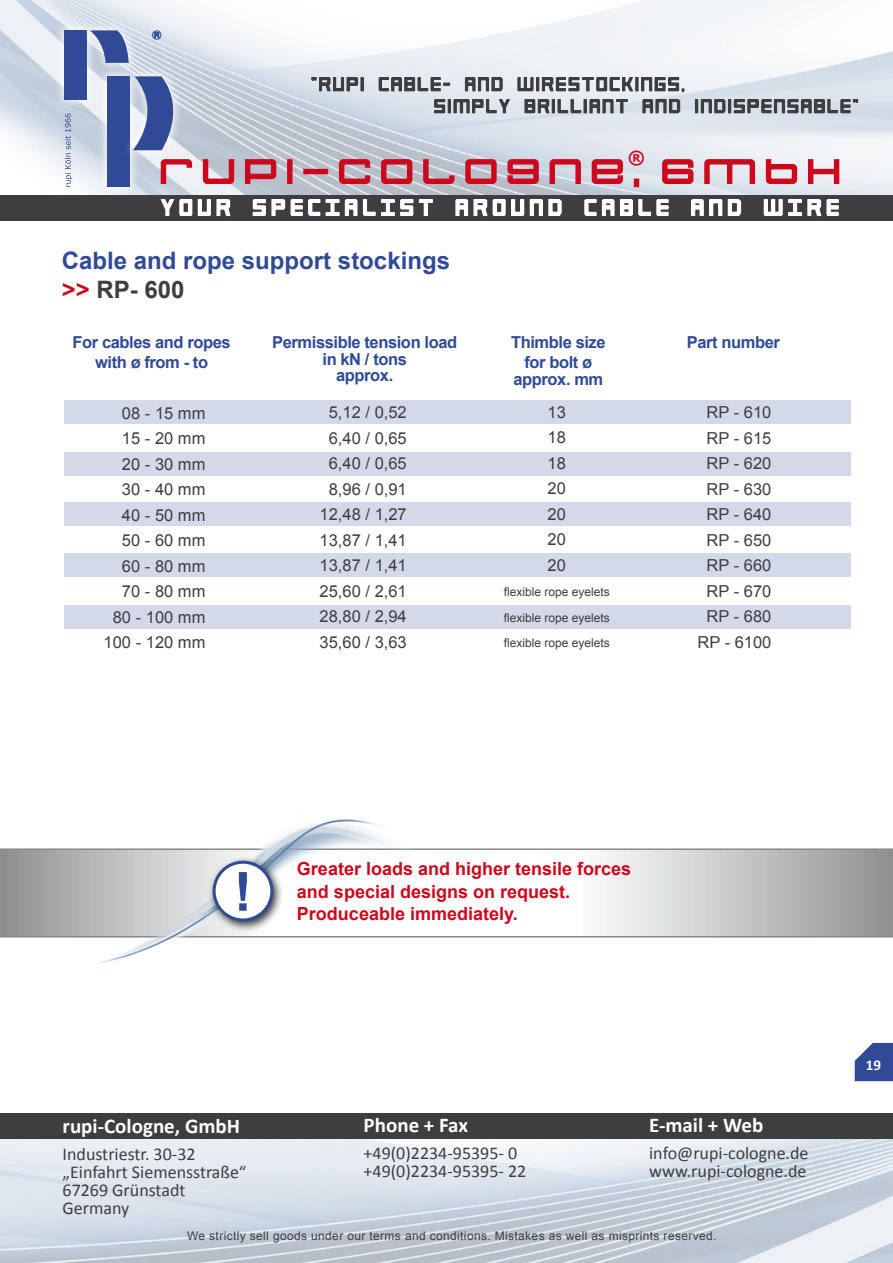
<style>
.page{position:relative;width:893px;height:1263px;background:#fff}
.page>*{position:absolute;margin:0;border:0;box-sizing:border-box;transform-origin:0 0}
.t1{font:700 54px "Arial";color:#304a96}
.t2{font:40.5px "Necplusultra";letter-spacing:.24em;color:#cd071e}
.t3{font:700 24px/28.8px "Arial";color:#304a96}
.t4{font:700 21px "Calibri";color:#fff}
.t5{font:18px/18px "Calibri";color:#3e3d40}
.t6{font:700 18px/22.5px "Arial";color:#cd071e}
.t7{font:700 18px "Verdana";color:#cd071e}
.t8{font:16.5px/25.5px "Arial";color:#3e3d40;text-align:center}
.t9{font:700 16.5px/19.8px "Arial";letter-spacing:-.025em;color:#304a96;text-align:center}
.t10{font:700 15px "Calibri";color:#fff}
.t11{font:12px/25.5px "Arial";letter-spacing:.03em;color:#3e3d40;text-align:justify}
.t12{font:7.35px "Arial";color:#304a96}
.s1{color:#cd071e}
.s2{color:#3e3d40}
</style>
<div class="page">
<img style="left:0;top:0;width:893px;height:195px">
<img style="left:0;top:1139px;width:893px;height:124px">
<div style="left:0;top:1113px;width:893px;height:26px;background:#3e3d40"></div>
<svg style="left:855px;top:1043px;width:38px;height:38px"></svg>
<svg style="left:311px;top:76px;width:53px;height:16px"></svg>
<svg style="left:694px;top:98px;width:165px;height:18px;background:#91959c"></svg>
<div style="left:0;top:195px;width:893px;height:26px;background:#3e3d40"></div>
<svg style="left:159px;top:193px;width:73px;height:23px"></svg>
<svg style="left:252px;top:199px;width:181px;height:17px"></svg>
<svg style="left:454px;top:193px;width:109px;height:23px"></svg>
<svg style="left:584px;top:199px;width:85px;height:17px"></svg>
<svg style="left:691px;top:199px;width:51px;height:17px"></svg>
<svg style="left:763px;top:199px;width:76px;height:17px"></svg>
<div style="left:152px;top:30px;width:9px;height:10px;border:1px solid #304a96;border-radius:50%"></div>
<svg style="left:154px;top:32px;width:6px;height:6px"></svg>
<svg style="left:65px;top:113px;width:7px;height:74px"></svg>
<svg style="left:98px;top:72px;width:42px;height:123px"></svg>
<div style="left:108px;top:76px;width:22px;height:111px;background:#304a96"></div>
<svg style="left:54px;top:21px;width:42px;height:89px;fill:#ecf0f4"></svg>
<div style="left:64px;top:30px;width:23px;height:70px;background:#304a96"></div>
<svg style="left:81px;top:21px;width:57px;height:51px"></svg>
<svg style="left:90px;top:30px;width:39px;height:33px"></svg>
<svg style="left:124px;top:67px;width:59px;height:87px"></svg>
<svg style="left:517px;top:73px;width:168px;height:43px;background:#abaeb2"></svg>
<svg style="left:378px;top:76px;width:133px;height:40px;background:#b2b7bd"></svg>
<svg style="left:130px;top:76px;width:63px;height:109px;background:#a7acc8"></svg>
<svg style="left:201px;top:158px;width:34px;height:28px"></svg>
<svg style="left:244px;top:158px;width:34px;height:27px"></svg>
<div style="left:287px;top:164px;width:5px;height:20px;border:2px solid #cd071e"></div>
<svg style="left:287px;top:159px;width:5px;height:6px"></svg>
<div style="left:303px;top:169px;width:25px;height:5px;border:2px solid #cd071e"></div>
<svg style="left:337px;top:157px;width:35px;height:29px"></svg>
<svg style="left:379px;top:157px;width:35px;height:29px"></svg>
<svg style="left:421px;top:158px;width:35px;height:28px"></svg>
<svg style="left:464px;top:157px;width:34px;height:29px"></svg>
<svg style="left:506px;top:157px;width:34px;height:29px"></svg>
<svg style="left:548px;top:157px;width:35px;height:28px"></svg>
<svg style="left:590px;top:157px;width:35px;height:29px"></svg>
<div style="left:634px;top:179px;width:5px;height:8px;border:2px solid #cd071e"></div>
<svg style="left:660px;top:157px;width:35px;height:29px"></svg>
<svg style="left:703px;top:157px;width:54px;height:28px;background:#dba0ac"></svg>
<svg style="left:764px;top:158px;width:35px;height:28px"></svg>
<div style="left:808px;top:159px;width:5px;height:25px;border:2px solid #cd071e"></div>
<div style="left:834px;top:159px;width:5px;height:25px;border:2px solid #cd071e"></div>
<div style="left:813px;top:169px;width:21px;height:5px;border:2px solid #cd071e"></div>
<div style="left:64px;top:400px;width:786px;height:24px;background:#d3d9e9"></div>
<div style="left:64px;top:502px;width:786px;height:24px;background:#d3d9e9"></div>
<div style="left:64px;top:605px;width:786px;height:24px;background:#d3d9e9"></div>
<div style="left:64px;top:452px;width:786px;height:23px;background:#d3d9e9"></div>
<div style="left:64px;top:553px;width:786px;height:24px;background:#d3d9e9"></div>
<svg style="left:0;top:848px;width:893px;height:89px"></svg>
<img style="left:88px;top:819px;width:323px;height:144px">
<div style="left:208px;top:856px;width:76px;height:76px;background:#000;opacity:.75"></div>
<div style="left:214px;top:862px;width:58px;height:58px;background:#fff;border-radius:50%"></div>
<div style="left:213px;top:861px;width:60px;height:60px;border:3px solid #304a96;border-radius:50%"></div>
<p class="t12" style="left:154px;top:30px;width:7px">R</p>
<p class="t7" style="left:628px;top:145px;width:19px">®</p>
<p class="t2" style="left:162px;top:150px;width:681px">rupi-Cologne, GmbH</p>
<p class="t3" style="left:62px;top:247px;width:390px">Cable and rope support stockings <span class="s1">&gt;&gt;</span> <span class="s2">RP- 600</span></p>
<p class="t9" style="left:73px;top:333px;width:160px">For cables and ropes with ø from - to</p>
<p class="t9" style="left:272px;top:335px;width:186px;line-height:16.5px">Permissible tension load in kN / tons<br>approx.</p>
<p class="t9" style="left:511px;top:333px;width:96px">Thimble size for bolt ø</p>
<p class="t9" style="left:513px;top:369px;width:91px">approx. mm</p>
<p class="t8" style="left:104px;top:400px;width:103px;text-align:right">08 - 15 mm<br>15 - 20 mm<br>20 - 30 mm<br>30 - 40 mm<br>40 - 50 mm<br>50 - 60 mm<br>60 - 80 mm<br>70 - 80 mm<br>80 - 100 mm<br>100 - 120 mm</p>
<p class="t8" style="left:320px;top:400px;width:89px">5,12 / 0,52<br>6,40 / 0,65<br>6,40 / 0,65<br>8,96 / 0,91<br>12,48 / 1,27<br>13,87 / 1,41<br>13,87 / 1,41<br>25,60 / 2,61<br>28,80 / 2,94<br>35,60 / 3,63</p>
<p class="t8" style="left:548px;top:399px;width:20px;text-align:justify">13<br>18<br>18<br>20<br>20<br>20<br>20</p>
<p class="t11" style="left:504px;top:580px;width:108px">flexible rope eyelets flexible rope eyelets flexible rope eyelets</p>
<p class="t9" style="left:687px;top:333px;width:95px">Part number</p>
<p class="t8" style="left:697px;top:400px;width:75px">RP - 610<br>RP - 615<br>RP - 620<br>RP - 630<br>RP - 640<br>RP - 650<br>RP - 660<br>RP - 670<br>RP - 680<br>RP - 6100</p>
<p class="t1" style="left:234px;top:856px;width:19px">!</p>
<p class="t6" style="left:297px;top:858px;width:336px">Greater loads and higher tensile forces and special designs on request.<br>Produceable immediately.</p>
<p class="t4" style="left:63px;top:1112px;width:179px">rupi-Cologne, GmbH</p>
<p class="t5" style="left:63px;top:1144px;width:185px">Industriestr. 30-32 „Einfahrt Siemensstraße“<br>67269 Grünstadt<br>Germany</p>
<p class="t4" style="left:364px;top:1112px;width:106px">Phone + Fax</p>
<p class="t5" style="left:364px;top:1144px;width:164px">+49(0)2234-95395- 0 +49(0)2234-95395- 22</p>
<p class="t4" style="left:649px;top:1112px;width:116px">E-mail + Web</p>
<p class="t5" style="left:649px;top:1144px;width:161px">info@rupi-cologne.de www.rupi-cologne.de</p>
<p class="t11" style="left:187px;top:1223px;width:531px">We strictly sell goods under our terms and conditions. Mistakes as well as misprints reserved.</p>
<p class="t10" style="left:866px;top:1055px;width:17px">19</p>
</div>
